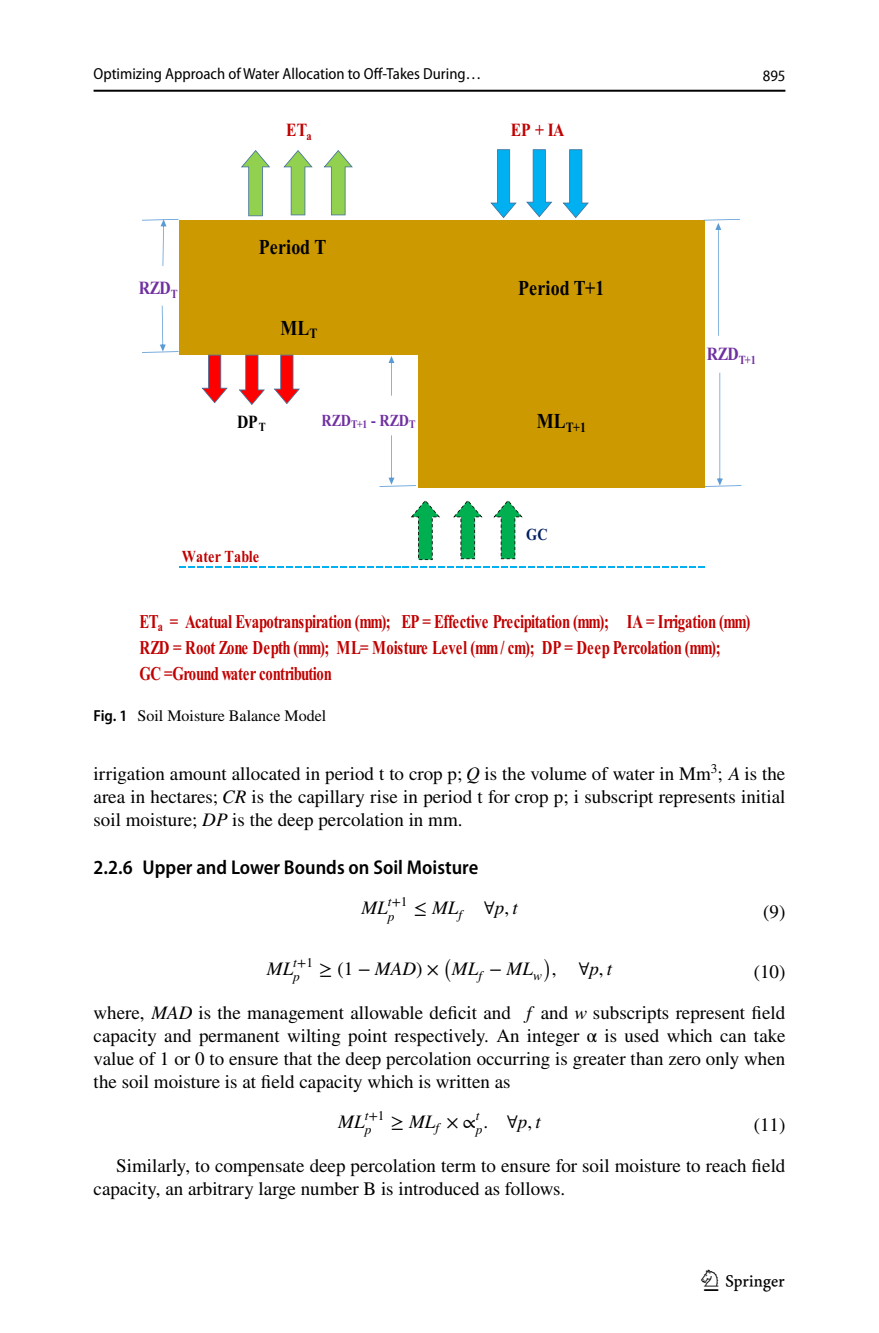
<style>
.page{position:relative;width:879px;height:1333px;background:#fff}
.page>*{position:absolute;margin:0;border:0;box-sizing:border-box;transform-origin:0 0}
.t1{font:30px "Springnew Regular 5";color:#000}
.t2{font:700 21.2px "Times New Roman";letter-spacing:.01em;color:#000;scale:.84 1}
.t3{font:600 semi-condensed 20px "Myriad Pro";color:#000}
.t4{font:700 19.4px/26.2px "Times New Roman";letter-spacing:-.025em;color:#c00000;scale:.76 1}
.t5{font:19px/23px "STIX";color:#000;text-align:justify}
.t6{font:19px "STIX General Italic 29";color:#000}
.t7{font:19px "STIX General Italic 37";color:#000}
.t8{font:19px "STIX General Regular 11";color:#000}
.t9{font:19px "STIX General Regular 10";color:#000}
.t10{font:19px "STIX Math Extensions Regular 8";color:#000}
.t11{font:19px "STIX General Italic 30";color:#000}
.t12{font:700 18.6px "Times New Roman";letter-spacing:-.03em;color:#7030a0;scale:.84 1}
.t13{font:700 18.6px "Times New Roman";color:#c00000;scale:.84 1}
.t14{font:700 18.6px "Times New Roman";color:#000;scale:.84 1}
.t15{font:700 16.8px "Times New Roman";letter-spacing:-.01em;color:#7030a0;scale:.84 1}
.t16{font:700 16.8px "Times New Roman";letter-spacing:.01em;color:#c00000;scale:.84 1}
.t17{font:700 16.8px "Times New Roman";color:#002060;scale:.84 1}
.t18{font:16px "Myriad Pro Semi Cn 4";color:#000}
.t19{font:16px "STIX";color:#000}
.t20{font:16px "Myriad Pro Unic Semi Condensed 2";color:#000}
.t21{font:700 14.2px "Times New Roman";color:#000;scale:.84 1}
.t22{font:13.4px/12.6px "STIX General Italic 30";color:#000}
.t23{font:13.4px "STIX General Italic 37";color:#000}
.t24{font:13.4px "STIX General Italic 29";color:#000}
.s1{font-family:"Myriad Pro";font-weight:600;font-stretch:semi-condensed}
.s2{font-family:"STIX General Italic 28"}
.s3{font-family:"STIX General Italic 31"}
.s4{font-family:"STIX General Italic 32"}
.s5{font-family:"STIX General Italic 33"}
.s6{font-family:"STIX Math Regular 10"}
.s7{font-family:"STIX General Regular 9"}
.s8{font-family:"STIX Math Calligraphy Regular 5"}
.s9{font-family:"STIX Math Regular 11"}
.s10{font-family:"STIX General Regular 10"}
.s11{font-family:"STIX General Italic 29"}
.s12{font-family:"STIX Math Calligraphy Regular 6"}
.s13{font-family:"STIX General Italic 34"}
.s14{font-family:"STIX General Italic 35"}
.s15{font-family:"STIX General Italic 36"}
.s16{font-family:"STIX Math Regular 12"}
.s17{font-family:"STIX General Regular 11"}
.s18{font-family:"STIX General Italic 30"}
</style>
<div class="page">
<hr style="left:94px;top:90px;width:691px;height:2px;background:#000">
<div style="left:179px;top:220px;width:525px;height:134px;background:#c90"></div>
<div style="left:417px;top:353px;width:287px;height:134px;background:#c90"></div>
<svg style="left:179px;top:566px;width:525px;height:2px"></svg>
<svg style="left:388px;top:356px;width:6px;height:39px"></svg>
<svg style="left:241px;top:150px;width:29px;height:66px"></svg>
<svg style="left:283px;top:150px;width:30px;height:65px"></svg>
<svg style="left:324px;top:150px;width:29px;height:65px"></svg>
<svg style="left:490px;top:149px;width:27px;height:69px"></svg>
<svg style="left:526px;top:149px;width:26px;height:68px"></svg>
<svg style="left:562px;top:149px;width:27px;height:69px"></svg>
<svg style="left:201px;top:355px;width:27px;height:48px"></svg>
<svg style="left:239px;top:355px;width:26px;height:50px"></svg>
<svg style="left:274px;top:355px;width:26px;height:49px"></svg>
<svg style="left:379px;top:435px;width:37px;height:52px"></svg>
<svg style="left:705px;top:373px;width:36px;height:114px"></svg>
<svg style="left:703px;top:219px;width:37px;height:117px"></svg>
<svg style="left:142px;top:219px;width:36px;height:47px"></svg>
<svg style="left:142px;top:306px;width:36px;height:47px"></svg>
<svg style="left:411px;top:500px;width:29px;height:60px"></svg>
<svg style="left:453px;top:500px;width:29px;height:59px"></svg>
<svg style="left:493px;top:500px;width:30px;height:59px"></svg>
<p class="t18" style="left:94px;top:65px;width:389px">Optimizing Approach of Water Allocation to Off‑Takes During…</p>
<p class="t13" style="left:286px;top:116px;width:32px">ET<sub>a</sub></p>
<p class="t13" style="left:511px;top:116px;width:65px">EP +IA</p>
<p class="t20" style="left:763px;top:69px;width:24px">895</p>
<p class="t12" style="left:139px;top:274px;width:48px">RZD<sub>T</sub></p>
<p class="t2" style="left:259px;top:232px;width:82px">Period T</p>
<p class="t2" style="left:280px;top:312px;width:46px">ML<sub>T</sub></p>
<p class="t14" style="left:237px;top:408px;width:36px">DP<sub>T</sub></p>
<p class="t15" style="left:321px;top:408px;width:114px">RZD<sub>T+1</sub> - RZD<sub>T</sub></p>
<p class="t16" style="left:182px;top:544px;width:93px">Water Table</p>
<p class="t2" style="left:518px;top:273px;width:104px">Period T+1</p>
<p class="t21" style="left:537px;top:417px;width:60px"><sup>ML</sup>T+1</p>
<p class="t17" style="left:526px;top:522px;width:27px">GC</p>
<p class="t12" style="left:707px;top:341px;width:60px">RZD<sub>T+1</sub></p>
<p class="t4" style="left:140px;top:607px;width:805px">ET<sub>a</sub> = Acatual Evapotranspiration (mm); EP = Effective Precipitation (mm); IA = Irrigation (mm)<br>RZD = Root Zone Depth (mm); ML= Moisture Level (mm / cm); DP = Deep Percolation (mm);<br>GC =Ground water contribution</p>
<p class="t19" style="left:94px;top:704px;width:234px"><span class="s1">Fig. 1</span> Soil Moisture Balance Model</p>
<p class="t5" style="left:94px;top:763px;width:693px">irrigation amount allocated in period t to crop p; <span class="s2">Q</span> is the volume of water in Mm<sup>3</sup>; <span class="s3">A</span> is the area in hectares; <span class="s4">CR</span> is the capillary rise in period t for crop p; i subscript represents initial soil moisture; <span class="s5">DP</span> is the deep percolation in mm.</p>
<p class="t3" style="left:94px;top:856px;width:386px">2.2.6 Upper and Lower Bounds on Soil Moisture</p>
<p class="t23" style="left:388px;top:897px;width:21px">t<span class="s6">+</span><span class="s7">1</span></p>
<p class="t7" style="left:361px;top:901px;width:158px">ML<sub>p</sub> <span class="s8">≤</span> ML<sub>f</sub> <span class="s6">∀</span>p<span class="s7">,</span> t</p>
<p class="t5" style="left:763px;top:900px;width:24px">(9)</p>
<p class="t24" style="left:293px;top:957px;width:21px">t<span class="s9">+</span><span class="s10">1</span></p>
<p class="t10" style="left:443px;top:941px;width:10px">(</p>
<p class="t6" style="left:452px;top:961px;width:91px">ML<sub>f</sub> <span class="s9">−</span> ML<sub>w</sub></p>
<p class="t10" style="left:543px;top:941px;width:10px">)</p>
<p class="t9" style="left:552px;top:961px;width:62px">, <span class="s9">∀</span><span class="s11">p</span>,<span class="s11">t</span></p>
<p class="t6" style="left:267px;top:961px;width:173px">ML<sub>p</sub> <span class="s12">≥</span> <span class="s9">(</span><span class="s10">1</span> <span class="s9">−</span> MAD<span class="s9">) ×</span></p>
<p class="t5" style="left:754px;top:961px;width:33px">(10)</p>
<p class="t5" style="left:94px;top:1002px;width:693px">where, <span class="s13">MAD</span> is the management allowable deficit and <span class="s14">f</span> and <span class="s15">w</span> subscripts represent field capacity and permanent wilting point respectively. An integer α is used which can take value of 1 or 0 to ensure that the deep percolation occurring is greater than zero only when the soil moisture is at field capacity which is written as</p>
<p class="t22" style="left:365px;top:1110px;width:116px">t<span class="s16">+</span><span class="s17">1<br></span>p <sup>≥</sup><sup>ML</sup>f <sup>×∝</sup>t</p>
<p class="t8" style="left:476px;top:1114px;width:66px"><sub>p</sub>. <span class="s16">∀</span><span class="s18">p</span>,<span class="s18">t</span></p>
<p class="t11" style="left:338px;top:1114px;width:28px">ML</p>
<p class="t5" style="left:754px;top:1114px;width:33px">(11)</p>
<p class="t5" style="left:94px;top:1154px;width:693px;text-indent:23px">Similarly, to compensate deep percolation term to ensure for soil moisture to reach field capacity, an arbitrary large number B is introduced as follows.</p>
<h1 class="t1" style="left:704px;top:1269px;width:83px">1 3</h1>
</div>
